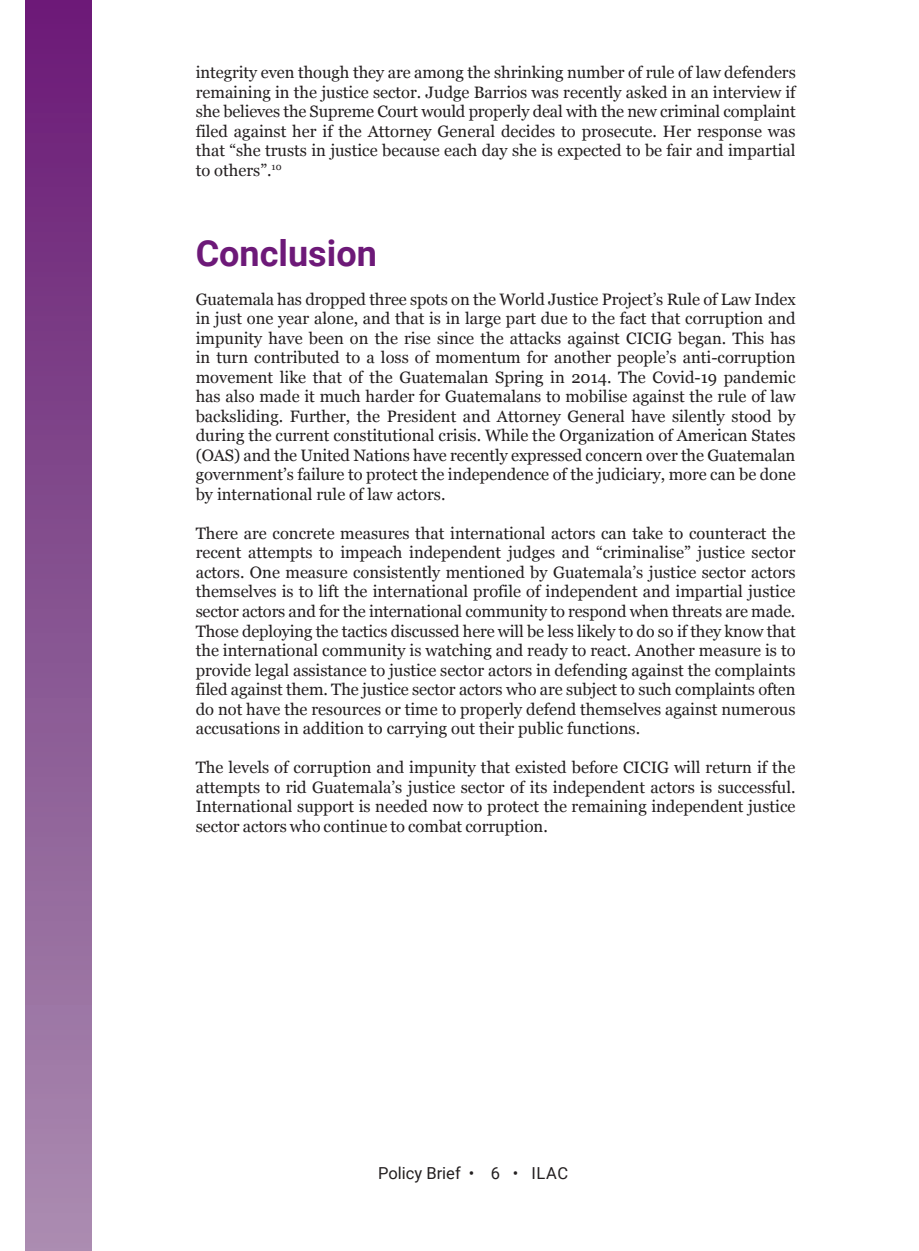
<style>
.page{position:relative;width:919px;height:1251px;background:#fff}
.page>*{position:absolute;margin:0;border:0;box-sizing:border-box;transform-origin:0 0}
.Headline_1{font:700 36px "Roboto";color:#6d1978}
.Text_regular{font:16.5px/19.5px "Georgia";color:#231f20;text-align:justify}
.t1{font:16.5px "Roboto";color:#231f20}
</style>
<div class="page">
<div style="left:26px;top:0;width:66px;height:1250px;background:linear-gradient(to bottom,#691b75,#a98daf)"></div>
<p class="Text_regular" style="left:196px;top:62px;width:601px">integrity even though they are among the shrinking number of rule of law defenders remaining in the justice sector. Judge Barrios was recently asked in an interview if she believes the Supreme Court would properly deal with the new criminal complaint filed against her if the Attorney General decides to prosecute. Her response was that “she trusts in justice because each day she is expected to be fair and impartial to others”.<sup>10</sup></p>
<p class="Headline_1" style="left:196px;top:228px;width:183px">Conclusion</p>
<p class="Text_regular" style="left:196px;top:288px;width:601px">Guatemala has dropped three spots on the World Justice Project’s Rule of Law Index in just one year alone, and that is in large part due to the fact that corruption and impunity have been on the rise since the attacks against CICIG began. This has in turn contributed to a loss of momentum for another people’s anti-corruption movement like that of the Guatemalan Spring in 2014. The Covid-19 pandemic has also made it much harder for Guatemalans to mobilise against the rule of law backsliding. Further, the President and Attorney General have silently stood by during the current constitutional crisis. While the Organization of American States (OAS) and the United Nations have recently expressed concern over the Guatemalan government’s failure to protect the independence of the judiciary, more can be done by international rule of law actors.</p>
<p class="Text_regular" style="left:196px;top:522px;width:601px">There are concrete measures that international actors can take to counteract the recent attempts to impeach independent judges and “criminalise” justice sector actors. One measure consistently mentioned by Guatemala’s justice sector actors themselves is to lift the international profile of independent and impartial justice sector actors and for the international community to respond when threats are made.<br>Those deploying the tactics discussed here will be less likely to do so if they know that the international community is watching and ready to react. Another measure is to provide legal assistance to justice sector actors in defending against the complaints filed against them. The justice sector actors who are subject to such complaints often do not have the resources or time to properly defend themselves against numerous accusations in addition to carrying out their public functions.</p>
<p class="Text_regular" style="left:196px;top:756px;width:601px">The levels of corruption and impunity that existed before CICIG will return if the attempts to rid Guatemala’s justice sector of its independent actors is successful.<br>International support is needed now to protect the remaining independent justice sector actors who continue to combat corruption.</p>
<p class="t1" style="left:378px;top:1161px;width:192px">Policy Brief • 6 • ILAC</p>
</div>
